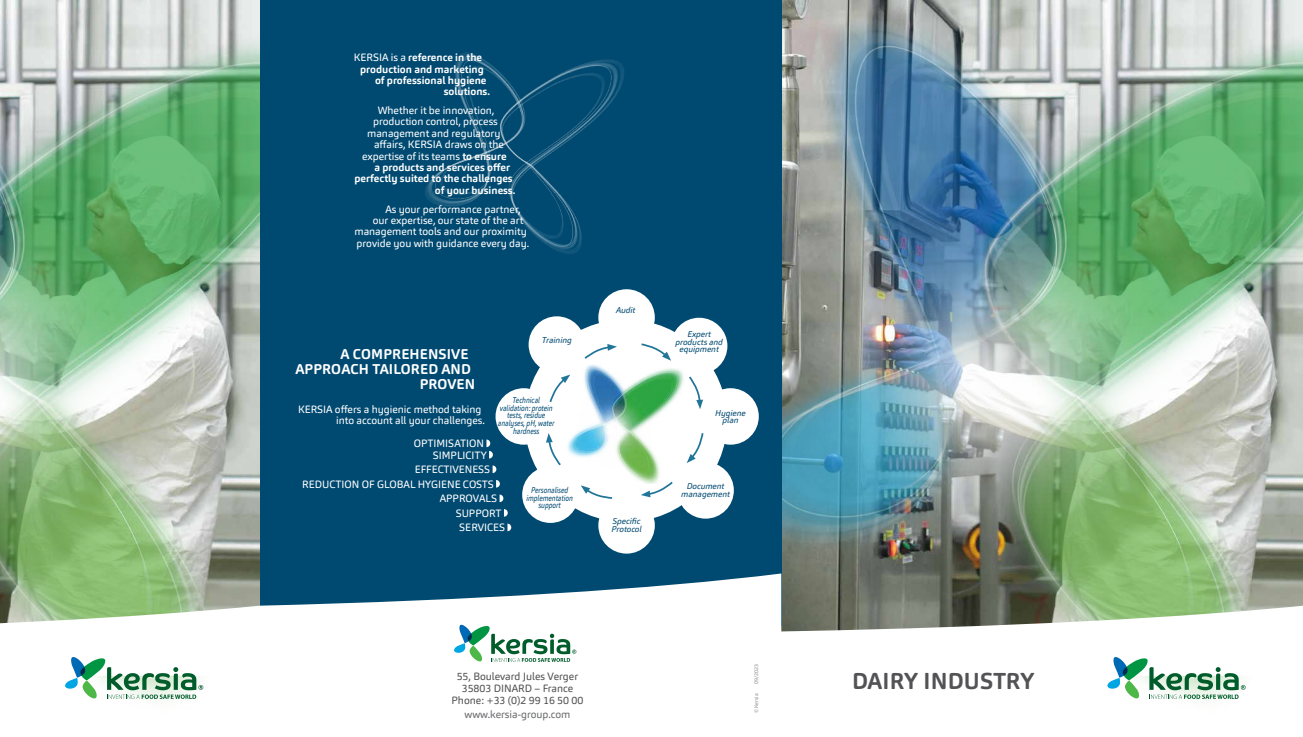
<style>
.page{position:relative;width:1303px;height:737px;background:#fff}
.page>*{position:absolute;margin:0;border:0;box-sizing:border-box;transform-origin:0 0}
.t1{font:700 22.75px "Carnas";letter-spacing:.005em;color:#535355}
.t2{font:700 14px "Carnas";letter-spacing:.005em;color:#fff}
.t3{font:10.5px/11.4px "Carnas";color:#fff}
.t4{font:700 10.5px "Carnas";color:#fff}
.t5{font:10.5px/12.2px "Carnas";color:#535355;text-align:center}
.t6{font:10.5px "Carnas";color:#6b6c6e}
.t7{font:italic 8.4px/7.5px "Carnas";color:#004a71;text-align:center;scale:.8 1}
.t8{font:italic 8.4px/7.5px "Carnas";color:#004a71;text-align:center}
.t9{font:5.25px "Carnas";color:#8c8e8f}
.s1{font-weight:400}
.s2{font-weight:700}
</style>
<div class="page">
<img style="left:0;top:0;width:260px;height:605px">
<img style="left:781px;top:0;width:521px;height:689px">
<svg style="left:213px;top:599px;width:1089px;height:77px"></svg>
<div style="left:260px;top:0;width:521px;height:625px;background:#004a71"></div>
<svg style="left:486px;top:439px;width:7px;height:19px"></svg>
<svg style="left:492px;top:465px;width:4px;height:8px"></svg>
<svg style="left:496px;top:480px;width:4px;height:7px"></svg>
<svg style="left:499px;top:494px;width:4px;height:8px"></svg>
<svg style="left:504px;top:509px;width:3px;height:7px"></svg>
<svg style="left:507px;top:523px;width:4px;height:8px"></svg>
<div style="left:524px;top:319px;width:203px;height:203px;background:#fff;border-radius:50%"></div>
<div style="left:598px;top:289px;width:56px;height:57px;background:#fff;border-radius:50%"></div>
<div style="left:671px;top:318px;width:56px;height:56px;background:#fff;border-radius:50%"></div>
<div style="left:702px;top:388px;width:56px;height:56px;background:#fff;border-radius:50%"></div>
<div style="left:677px;top:462px;width:56px;height:56px;background:#fff;border-radius:50%"></div>
<div style="left:598px;top:497px;width:56px;height:56px;background:#fff;border-radius:50%"></div>
<div style="left:522px;top:466px;width:56px;height:57px;background:#fff;border-radius:50%"></div>
<div style="left:495px;top:388px;width:57px;height:56px;background:#fff;border-radius:50%"></div>
<div style="left:528px;top:316px;width:57px;height:57px;background:#fff;border-radius:50%"></div>
<svg style="left:602px;top:344px;width:15px;height:4px"></svg>
<svg style="left:641px;top:343px;width:15px;height:5px"></svg>
<svg style="left:690px;top:376px;width:13px;height:33px"></svg>
<svg style="left:690px;top:433px;width:14px;height:29px"></svg>
<svg style="left:641px;top:483px;width:32px;height:14px"></svg>
<svg style="left:580px;top:485px;width:33px;height:14px"></svg>
<svg style="left:546px;top:433px;width:15px;height:33px"></svg>
<svg style="left:549px;top:381px;width:12px;height:21px"></svg>
<svg style="left:260px;top:573px;width:521px;height:77px;fill:#fff"></svg>
<img style="left:425px;top:53px;width:199px;height:201px">
<img style="left:561px;top:348px;width:129px;height:135px">
<svg style="left:452px;top:621px;width:124px;height:44px"></svg>
<svg style="left:1105px;top:653px;width:140px;height:46px"></svg>
<svg style="left:0;top:605px;width:260px;height:94px"></svg>
<p class="t4" style="left:354px;top:51px;width:130px"><span class="s1">KERSIA is a</span> reference in the</p>
<p class="t4" style="left:360px;top:62px;width:125px">production and marketing</p>
<p class="t4" style="left:375px;top:73px;width:113px">of professional hygiene</p>
<p class="t4" style="left:443px;top:85px;width:48px">solutions.</p>
<p class="t3" style="left:377px;top:105px;width:118px">Whether it be innovation,</p>
<p class="t3" style="left:373px;top:116px;width:126px">production control, process</p>
<p class="t3" style="left:367px;top:127px;width:135px">management and regulatory</p>
<p class="t3" style="left:374px;top:139px;width:131px">affairs, KERSIA draws on the</p>
<p class="t3" style="left:362px;top:150px;width:146px">expertise of its teams <span class="s2">to ensure</span></p>
<p class="t4" style="left:374px;top:161px;width:137px">a products and services offer</p>
<p class="t4" style="left:354px;top:172px;width:160px">perfectly suited to the challenges</p>
<p class="t4" style="left:435px;top:183px;width:82px">of your business.</p>
<p class="t3" style="left:385px;top:203px;width:137px">As your performance partner,</p>
<p class="t3" style="left:373px;top:214px;width:152px">our expertise, our state of the art</p>
<p class="t3" style="left:354px;top:226px;width:174px">management tools and our proximity</p>
<p class="t3" style="left:356px;top:237px;width:174px">provide you with guidance every day.</p>
<p class="t8" style="left:542px;top:336px;width:31px">Training</p>
<h2 class="t2" style="left:340px;top:345px;width:129px">A COMPREHENSIVE</h2>
<h2 class="t2" style="left:295px;top:360px;width:177px">APPROACH TAILORED AND</h2>
<h2 class="t2" style="left:419px;top:375px;width:57px">PROVEN</h2>
<p class="t3" style="left:336px;top:403px;width:150px;text-indent:-38px">KERSIA offers a hygienic method taking into account all your challenges.</p>
<p class="t3" style="left:414px;top:438px;width:74px;text-align:right">OPTIMISATION<br>SIMPLICITY</p>
<p class="t3" style="left:414px;top:463px;width:77px">EFFECTIVENESS</p>
<p class="t3" style="left:302px;top:478px;width:193px">REDUCTION OF GLOBAL HYGIENE COSTS</p>
<p class="t3" style="left:439px;top:493px;width:59px">APPROVALS</p>
<p class="t3" style="left:455px;top:507px;width:47px">SUPPORT</p>
<p class="t3" style="left:459px;top:522px;width:47px">SERVICES</p>
<p class="t7" style="left:498px;top:396px;width:72px">Technical validation: protein tests, residue analyses, pH, water hardness</p>
<p class="t7" style="left:526px;top:486px;width:60px">Personalised implementation support</p>
<p class="t8" style="left:616px;top:306px;width:21px">Audit</p>
<p class="t8" style="left:611px;top:517px;width:32px;text-align:left">Specific<br>Protocol</p>
<p class="t8" style="left:675px;top:330px;width:49px">Expert products and equipment</p>
<p class="t8" style="left:715px;top:409px;width:32px">Hygiene plan</p>
<p class="t8" style="left:681px;top:482px;width:50px">Document management</p>
<p class="t5" style="left:451px;top:670px;width:133px">55, Boulevard Jules Verger<br>35803 DINARD – France<br>Phone: +33 (0)2 99 16 50 00</p>
<p class="t6" style="left:464px;top:708px;width:108px">www.kersia-group.com</p>
<p class="t9" style="left:752px;top:684px;width:21px;rotate:-90deg">09/2023</p>
<p class="t9" style="left:752px;top:713px;width:21px;rotate:-90deg">© Kersia</p>
<h1 class="t1" style="left:852px;top:666px;width:183px">DAIRY INDUSTRY</h1>
</div>
